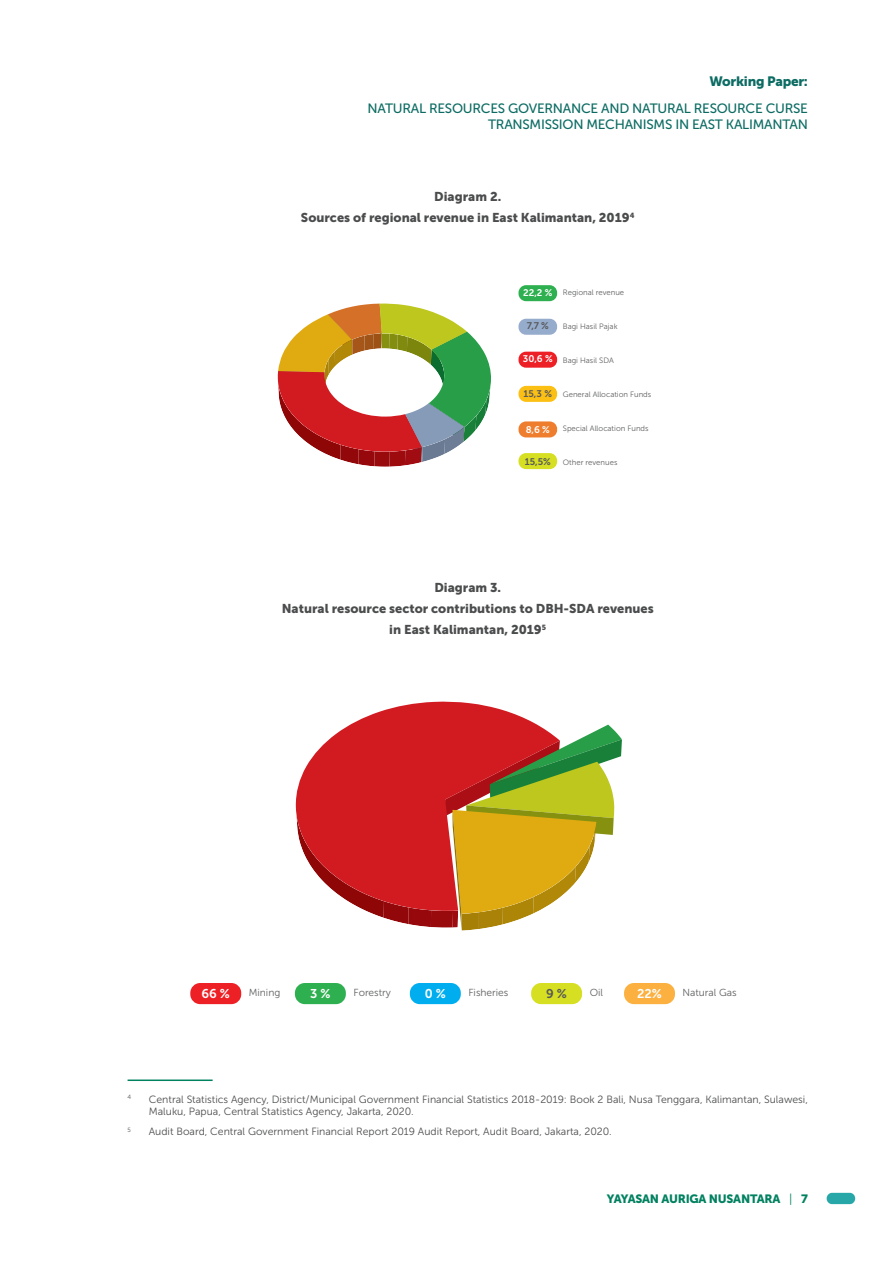
<style>
.page{position:relative;width:893px;height:1263px;background:#fff}
.page>*{position:absolute;margin:0;border:0;box-sizing:border-box;transform-origin:0 0}
.t1{font:13.5px/16.5px "Museo Sans 500";letter-spacing:-.02em;color:#0c6c63;text-align:right}
.t2{font:13.5px "Museo Sans 900";letter-spacing:-.02em;color:#0c6c63}
.t3{font:12.75px/21px "Museo Sans 900";color:#4b4c4d;text-align:center}
.t4{font:12.75px "Museo Sans 700";color:#fff}
.t5{font:12.75px "Museo Sans 700";color:#57585a}
.t6{font:12px "Museo Sans 900";letter-spacing:-.02em;color:#008160}
.t7{font:10.5px/12px "Museo Sans 300";color:#4b4c4d}
.t8{font:10.2px "Museo Sans 300";color:#5e5f5f}
.t9{font:9.6px "Museo Sans 700";color:#fff}
.t10{font:9.6px "Museo Sans 700";color:#57585a}
.t11{font:7.8px "Museo Sans 300";color:#5e5f5f}
.t12{font:6.15px "Museo Sans 300";color:#4b4c4d}
.s1{font-family:"Museo Sans 300"}
</style>
<div class="page">
<div style="left:827px;top:1193px;width:28px;height:11px;background:#28a7a9;border-radius:5px"></div>
<div style="left:518px;top:285px;width:39px;height:16px;background:#2fb050;border-radius:7px"></div>
<div style="left:518px;top:319px;width:39px;height:16px;background:#96accc;border-radius:7px"></div>
<div style="left:518px;top:352px;width:39px;height:16px;background:#ed2026;border-radius:7px"></div>
<div style="left:518px;top:386px;width:39px;height:16px;background:#fcc014;border-radius:7px"></div>
<div style="left:518px;top:421px;width:39px;height:16px;background:#ef7d2e;border-radius:7px"></div>
<div style="left:518px;top:453px;width:39px;height:16px;background:#d6df21;border-radius:7px"></div>
<svg style="left:278px;top:304px;width:213px;height:163px"></svg>
<div style="left:190px;top:983px;width:51px;height:21px;background:#ed2026;border-radius:10px"></div>
<div style="left:295px;top:983px;width:51px;height:21px;background:#2fb050;border-radius:10px"></div>
<div style="left:410px;top:983px;width:51px;height:21px;background:#00aeef;border-radius:10px"></div>
<div style="left:531px;top:983px;width:51px;height:21px;background:#d6df21;border-radius:10px"></div>
<div style="left:624px;top:983px;width:51px;height:21px;background:#fbb03f;border-radius:10px"></div>
<svg style="left:295px;top:701px;width:243px;height:108px"></svg>
<svg style="left:296px;top:725px;width:326px;height:206px"></svg>
<hr style="left:128px;top:1079px;width:85px;height:2px;background:#008160">
<p class="t2" style="left:709px;top:74px;width:100px">Working Paper:</p>
<p class="t1" style="left:368px;top:100px;width:442px">NATURAL RESOURCES GOVERNANCE AND NATURAL RESOURCE CURSE<br>TRANSMISSION MECHANISMS IN EAST KALIMANTAN</p>
<p class="t3" style="left:301px;top:186px;width:335px">Diagram 2.<br>Sources of regional revenue in East Kalimantan, 2019<sup>4</sup></p>
<p class="t9" style="left:523px;top:287px;width:31px">22,2 %</p>
<p class="t10" style="left:527px;top:320px;width:24px">7,7 %</p>
<p class="t9" style="left:523px;top:353px;width:31px">30,6 %</p>
<p class="t10" style="left:524px;top:388px;width:30px">15,3 %</p>
<p class="t9" style="left:526px;top:424px;width:26px">8,6 %</p>
<p class="t10" style="left:525px;top:456px;width:27px">15,5%</p>
<p class="t11" style="left:563px;top:288px;width:63px">Regional revenue</p>
<p class="t11" style="left:563px;top:322px;width:56px">Bagi Hasil Pajak</p>
<p class="t11" style="left:563px;top:356px;width:52px">Bagi Hasil SDA</p>
<p class="t11" style="left:563px;top:390px;width:90px">General Allocation Funds</p>
<p class="t11" style="left:563px;top:424px;width:87px">Special Allocation Funds</p>
<p class="t11" style="left:563px;top:458px;width:56px">Other revenues</p>
<p class="t3" style="left:282px;top:577px;width:373px">Diagram 3.<br>Natural resource sector contributions to DBH-SDA revenues in East Kalimantan, 2019<sup>5</sup></p>
<p class="t4" style="left:202px;top:986px;width:30px">66 %</p>
<p class="t8" style="left:249px;top:987px;width:33px">Mining</p>
<p class="t4" style="left:310px;top:986px;width:22px">3 %</p>
<p class="t8" style="left:353px;top:987px;width:39px">Forestry</p>
<p class="t4" style="left:425px;top:986px;width:23px">0 %</p>
<p class="t8" style="left:468px;top:987px;width:42px">Fisheries</p>
<p class="t5" style="left:546px;top:986px;width:22px">9 %</p>
<p class="t8" style="left:590px;top:987px;width:15px">Oil</p>
<p class="t4" style="left:637px;top:986px;width:26px">22%</p>
<p class="t8" style="left:683px;top:987px;width:56px">Natural Gas</p>
<p class="t12" style="left:128px;top:1094px;width:5px">4</p>
<p class="t7" style="left:149px;top:1093px;width:661px">Central Statistics Agency, District/Municipal Government Financial Statistics 2018-2019: Book 2 Bali, Nusa Tenggara, Kalimantan, Sulawesi,<br>Maluku, Papua, Central Statistics Agency, Jakarta, 2020.</p>
<p class="t12" style="left:128px;top:1126px;width:5px">5</p>
<p class="t7" style="left:149px;top:1126px;width:464px">Audit Board, Central Government Financial Report 2019 Audit Report, Audit Board, Jakarta, 2020.</p>
<p class="t6" style="left:607px;top:1192px;width:203px">YAYASAN AURIGA NUSANTARA <span class="s1">|</span> 7</p>
</div>
